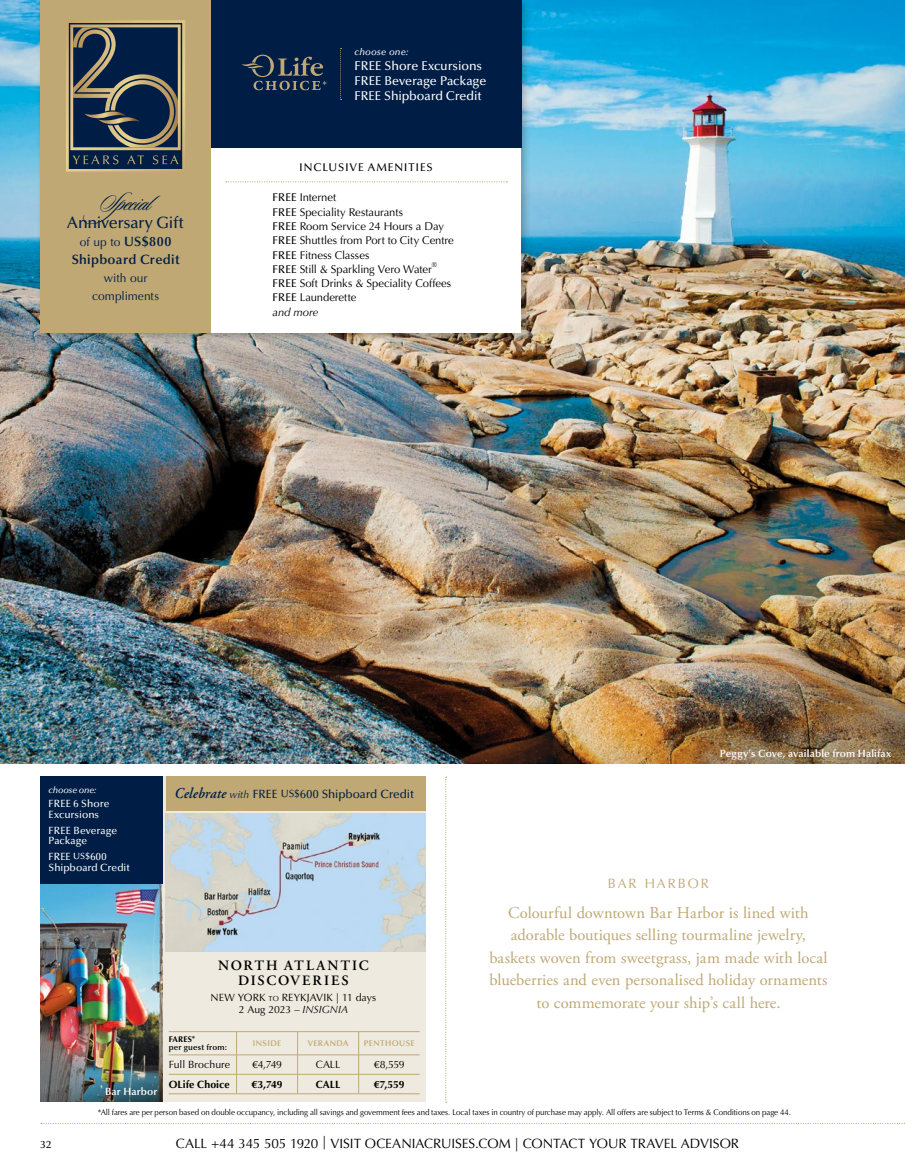
<style>
.page{position:relative;width:905px;height:1175px;background:#fff}
.page>*{position:absolute;margin:0;border:0;box-sizing:border-box;transform-origin:0 0}
.t1{font:27px "Sloop Script Three";color:#001e45}
.t2{font:16.5px/22.5px "Adobe Garamond Pro";letter-spacing:.005em;color:#bfa874;text-align:center}
.t3{font:500 16.5px "Optima LT Pro";letter-spacing:-.02em;color:#001e45}
.t4{font:600 14.25px/15px "Adobe Garamond Pro";letter-spacing:.135em;color:#000;text-align:center}
.t5{font:13.5px "Optima LT Pro";letter-spacing:-.005em;color:#000}
.t6{font:600 13.5px "Optima LT Pro";letter-spacing:.02em;color:#001e45}
.t7{font:13.5px "Optima LT Pro";letter-spacing:.15em;color:#bfa874}
.t8{font:500 12.75px/15px "Optima LT Pro";letter-spacing:-.005em;color:#fff}
.t9{font:500 12px "Optima LT Pro";letter-spacing:-.005em;color:#001e45}
.t10{font:12px/18px "Optima LT Pro";letter-spacing:.005em;color:#001e45;text-align:center}
.t11{font:11.25px/14.2px "Optima LT Pro";letter-spacing:-.005em;color:#000}
.t12{font:500 11.25px "Optima LT Pro";letter-spacing:.075em;color:#000}
.t13{font:500 10.5px/10.5px "Optima LT Pro";letter-spacing:.005em;color:#fff}
.t14{font:10.5px/12.8px "Optima LT Pro";letter-spacing:.005em;color:#000;text-align:center}
.t15{font:600 10.5px "Optima LT Pro";letter-spacing:.015em;color:#fff}
.t16{font:10.5px "Optima";letter-spacing:-.005em;color:#000}
.t17{font:700 10.5px "Optima";color:#000}
.t18{font:500 10.5px "Optima LT Pro";color:#000}
.t19{font:italic 500 9.45px "Optima LT Pro";letter-spacing:.02em;color:#fff}
.t20{font:italic 500 9px "Optima LT Pro";letter-spacing:-.02em;color:#fff}
.t21{font:8.25px "Optima LT Pro";letter-spacing:-.01em;color:#000;scale:.96 1}
.t22{font:600 8.25px "Optima LT Pro";letter-spacing:.05em;color:#bfa874}
.t23{font:600 8.25px "Optima LT Pro";letter-spacing:.03em;color:#000}
.t24{font:700 8.25px "Optima";letter-spacing:.015em;color:#000}
.t25{font:7.05px "Optima LT Pro";color:#000}
.s1{font-family:"Sloop Script One"}
.s2{font-weight:600;font-size:13.5px}
.s3{font-weight:500}
.s4{font-style:italic}
.s5{font-size:9px}
.s6{font-family:"Adobe Garamond Pro";font-weight:600;font-style:italic;font-size:15px}
.s7{font-weight:400;font-style:italic;font-size:10.5px}
.s8{font-size:10.5px}
.s9{font-size:7.35px}
.s10{font-size:7.5px}
</style>
<div class="page">
<svg style="left:41px;top:1122px;width:864px;height:2px"></svg>
<svg style="left:445px;top:776px;width:2px;height:326px"></svg>
<img style="left:0;top:0;width:904px;height:763px">
<img style="left:326px;top:612px;width:578px;height:151px">
<div style="left:40px;top:776px;width:385px;height:325px;background:#eeeadf"></div>
<img style="left:166px;top:814px;width:259px;height:137px">
<div style="left:166px;top:776px;width:259px;height:35px;background:#bfa874"></div>
<img style="left:41px;top:884px;width:122px;height:174px">
<img style="left:40px;top:1058px;width:123px;height:43px">
<div style="left:40px;top:776px;width:123px;height:108px;background:#001e45"></div>
<div style="left:35px;top:0;width:497px;height:343px;background:#000;opacity:.25"></div>
<div style="left:40px;top:1px;width:481px;height:332px;background:#fff"></div>
<svg style="left:226px;top:181px;width:281px;height:1px"></svg>
<div style="left:211px;top:0;width:310px;height:147px;background:#001e45"></div>
<svg style="left:241px;top:55px;width:85px;height:35px"></svg>
<svg style="left:340px;top:48px;width:1px;height:52px"></svg>
<div style="left:40px;top:0;width:171px;height:333px;background:#bfa874"></div>
<svg style="left:66px;top:20px;width:119px;height:152px;background:#444f56"></svg>
<svg style="left:236px;top:1032px;width:1px;height:61px"></svg>
<svg style="left:297px;top:1032px;width:1px;height:61px"></svg>
<svg style="left:358px;top:1032px;width:1px;height:61px"></svg>
<hr style="left:169px;top:1031px;width:67px;height:1px;background:#bfa874">
<hr style="left:236px;top:1031px;width:61px;height:1px;background:#bfa874">
<hr style="left:297px;top:1031px;width:61px;height:1px;background:#bfa874">
<hr style="left:358px;top:1031px;width:61px;height:1px;background:#bfa874">
<hr style="left:169px;top:1054px;width:67px;height:1px;background:#bfa874">
<hr style="left:236px;top:1054px;width:61px;height:1px;background:#bfa874">
<hr style="left:297px;top:1054px;width:61px;height:1px;background:#bfa874">
<hr style="left:358px;top:1054px;width:61px;height:1px;background:#bfa874">
<hr style="left:169px;top:1074px;width:67px;height:1px;background:#bfa874">
<hr style="left:236px;top:1074px;width:61px;height:1px;background:#bfa874">
<hr style="left:297px;top:1074px;width:61px;height:1px;background:#bfa874">
<hr style="left:358px;top:1074px;width:61px;height:1px;background:#bfa874">
<hr style="left:169px;top:1093px;width:67px;height:1px;background:#bfa874">
<hr style="left:236px;top:1093px;width:61px;height:1px;background:#bfa874">
<hr style="left:297px;top:1093px;width:61px;height:1px;background:#bfa874">
<hr style="left:358px;top:1093px;width:61px;height:1px;background:#bfa874">
<h1 class="t1" style="left:99px;top:188px;width:63px">Specia<span class="s1">l</span></h1>
<p class="t3" style="left:67px;top:212px;width:118px">Anniversary Gift</p>
<p class="t10" style="left:80px;top:233px;width:93px">of up to <span class="s2">US$800</span></p>
<p class="t6" style="left:72px;top:251px;width:109px">Shipboard Credit</p>
<p class="t10" style="left:92px;top:269px;width:68px">with our compliments</p>
<p class="t19" style="left:354px;top:46px;width:55px">choose one:</p>
<p class="t8" style="left:354px;top:58px;width:133px">FREE Shore Excursions<br>FREE Beverage Package<br>FREE Shipboard Credit</p>
<p class="t12" style="left:299px;top:160px;width:135px">INCLUSIVE AMENITIES</p>
<p class="t11" style="left:272px;top:191px;width:183px"><span class="s3">FREE</span> Internet<br><span class="s3">FREE</span> Speciality Restaurants<br><span class="s3">FREE</span> Room Service 24 Hours a Day<br><span class="s3">FREE</span> Shuttles from Port to City Centre<br><span class="s3">FREE</span> Fitness Classes<br><span class="s3">FREE</span> Still &amp; Sparkling Vero Water</p>
<p class="t25" style="left:432px;top:260px;width:7px">®</p>
<p class="t11" style="left:272px;top:276px;width:180px"><span class="s3">FREE</span> Soft Drinks &amp; Speciality Coffees<br><span class="s3">FREE</span> Launderette<br><span class="s4">and more</span></p>
<p class="t20" style="left:49px;top:784px;width:49px">choose one:</p>
<p class="t13" style="left:49px;top:798px;width:62px">FREE 6 Shore<br>Excursions</p>
<p class="t13" style="left:49px;top:824px;width:70px">FREE Beverage<br>Package</p>
<p class="t13" style="left:49px;top:851px;width:83px">FREE <span class="s5">US$</span>600<br>Shipboard Credit</p>
<p class="t9" style="left:174px;top:786px;width:241px"><span class="s6">Celebrate</span> <span class="s7">with</span> FREE <span class="s8">US$</span>600 Shipboard Credit</p>
<p class="t15" style="left:720px;top:746px;width:173px">Peggy's Cove, available from Halifax</p>
<p class="t15" style="left:105px;top:1084px;width:54px">Bar Harbor</p>
<p class="t4" style="left:218px;top:958px;width:152px">NORTH ATLANTIC<br>DISCOVERIES</p>
<p class="t14" style="left:211px;top:990px;width:167px">NEW YORK <span class="s9">to</span> REYKJAVIK | 11 days<br>2 Aug 2023 – <span class="s4">INSIGNIA</span></p>
<p class="t24" style="left:169px;top:1034px;width:28px">FARES<span class="s10">*</span></p>
<p class="t23" style="left:169px;top:1042px;width:60px">per guest from:</p>
<p class="t22" style="left:253px;top:1038px;width:30px">INSIDE</p>
<p class="t22" style="left:308px;top:1038px;width:42px">VERANDA</p>
<p class="t22" style="left:364px;top:1038px;width:52px">PENTHOUSE</p>
<p class="t16" style="left:169px;top:1058px;width:63px">Full Brochure</p>
<p class="t16" style="left:252px;top:1058px;width:32px">€4,749</p>
<p class="t16" style="left:316px;top:1058px;width:26px">CALL</p>
<p class="t16" style="left:374px;top:1058px;width:32px">€8,559</p>
<p class="t17" style="left:169px;top:1078px;width:62px">OLife Choice</p>
<p class="t17" style="left:251px;top:1078px;width:33px">€3,749</p>
<p class="t17" style="left:316px;top:1078px;width:26px">CALL</p>
<p class="t17" style="left:374px;top:1078px;width:32px">€7,559</p>
<p class="t7" style="left:608px;top:875px;width:102px">BAR HARBOR</p>
<p class="t2" style="left:489px;top:901px;width:340px">Colourful downtown Bar Harbor is lined with adorable boutiques selling tourmaline jewelry, baskets woven from sweetgrass, jam made with local blueberries and even personalised holiday ornaments to commemorate your ship’s call here.</p>
<p class="t21" style="left:98px;top:1107px;width:723px">*All fares are per person based on double occupancy, including all savings and government fees and taxes. Local taxes in country of purchase may apply. All offers are subject to Terms &amp; Conditions on page 44.</p>
<p class="t18" style="left:40px;top:1137px;width:12px">32</p>
<p class="t5" style="left:176px;top:1134px;width:565px">CALL +44 345 505 1920 | VISIT OCEANIACRUISES.COM | CONTACT YOUR TRAVEL ADVISOR</p>
</div>
